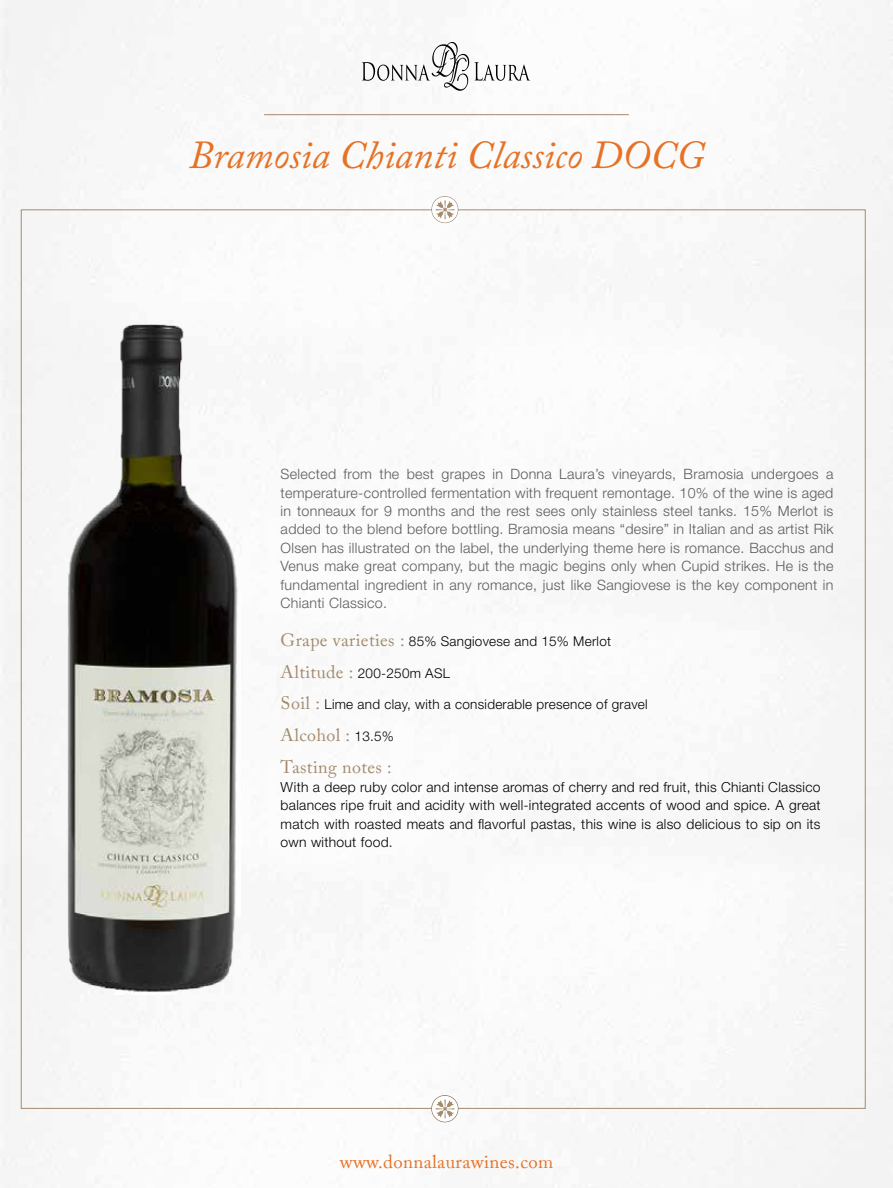
<style>
.page{position:relative;width:893px;height:1188px;background:#fff}
.page>*{position:absolute;margin:0;border:0;box-sizing:border-box;transform-origin:0 0}
.t1{font:italic 39.45px "Adobe Caslon Pro";color:#e67225}
.t2{font:18.75px "Adobe Caslon Pro";letter-spacing:.02em;color:#e67225}
.t3{font:18px/31.8px "Adobe Caslon Pro";letter-spacing:.02em;color:#a38b6d}
.t4{font:300 14.25px/18.5px "Helvetica Neue LT Std";letter-spacing:.02em;color:#5c5c5c;text-align:justify}
.t5{font:300 13.8px/18.5px "Helvetica Neue LT Std";letter-spacing:.02em;color:#000;text-align:justify}
.t6{font:300 13.5px "Helvetica Neue LT Std";letter-spacing:.02em;color:#000}
.s1{font-family:"Adobe Caslon Pro";font-weight:400;font-size:18px;color:#a38b6d}
.s2{font-family:"Helvetica Neue LT Std";font-weight:300;font-size:13.5px;color:#000}
</style>
<div class="page">
<img style="left:0;top:0;width:893px;height:1188px">
<svg style="left:431px;top:196px;width:27px;height:27px"></svg>
<svg style="left:431px;top:1095px;width:27px;height:27px"></svg>
<img style="left:57px;top:317px;width:184px;height:678px">
<hr style="left:264px;top:114px;width:365px;height:1px;background:#a38b6d">
<svg style="left:362px;top:42px;width:168px;height:49px"></svg>
<h1 class="t1" style="left:189px;top:131px;width:517px">Bramosia Chianti Classico DOCG</h1>
<p class="t4" style="left:281px;top:464px;width:554px">Selected from the best grapes in Donna Laura’s vineyards, Bramosia undergoes a temperature-controlled fermentation with frequent remontage. 10% of the wine is aged in tonneaux for 9 months and the rest sees only stainless steel tanks. 15% Merlot is added to the blend before bottling. Bramosia means “desire” in Italian and as artist Rik Olsen has illustrated on the label, the underlying theme here is romance. Bacchus and Venus make great company, but the magic begins only when Cupid strikes. He is the fundamental ingredient in any romance, just like Sangiovese is the key component in Chianti Classico.</p>
<p class="t6" style="left:281px;top:633px;width:332px"><span class="s1">Grape varieties :</span> 85% Sangiovese and 15% Merlot</p>
<p class="t6" style="left:281px;top:665px;width:171px"><span class="s1">Altitude :</span> 200-250m ASL</p>
<p class="t6" style="left:281px;top:696px;width:369px"><span class="s1">Soil :</span> Lime and clay, with a considerable presence of gravel</p>
<p class="t3" style="left:281px;top:719px;width:115px">Alcohol : <span class="s2">13.5%<br></span>Tasting notes :</p>
<p class="t5" style="left:281px;top:777px;width:542px">With a deep ruby color and intense aromas of cherry and red fruit, this Chianti Classico balances ripe fruit and acidity with well-integrated accents of wood and spice. A great match with roasted meats and flavorful pastas, this wine is also delicious to sip on its own without food.</p>
<h2 class="t2" style="left:340px;top:1151px;width:215px">www.donnalaurawines.com</h2>
</div>
